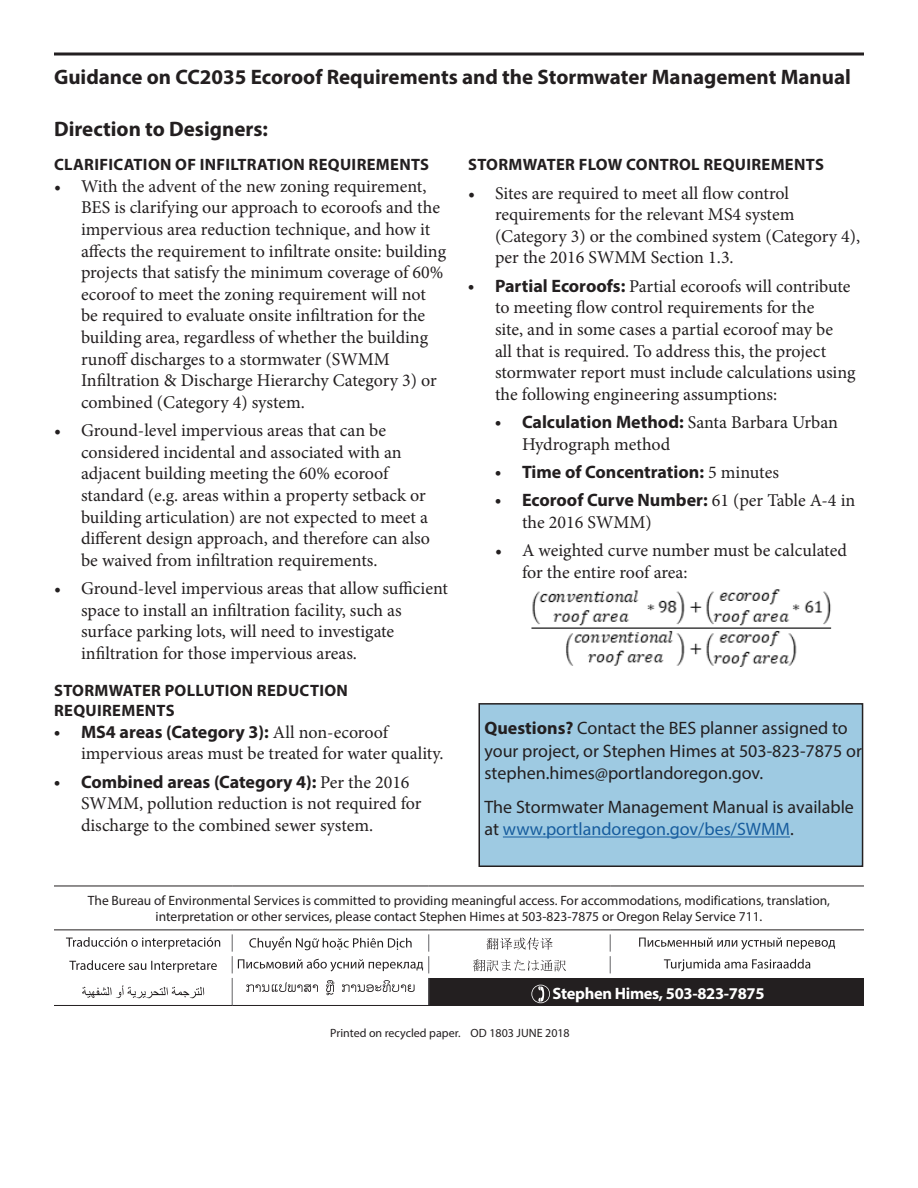
<style>
.page{position:relative;width:918px;height:1188px;background:#fff}
.page>*{position:absolute;margin:0;border:0;box-sizing:border-box;transform-origin:0 0}
.Header_2{font:700 21px "Myriad Pro";color:#231f20}
.t1{font:18px/21.6px "Minion Pro";color:#231f20}
.t2{font:18px/22.5px "Myriad Pro";color:#231f20}
.t3{font:700 18px "Myriad Pro";color:#231f20}
.Header_3{font:700 16.5px/19.8px "Myriad Pro";letter-spacing:.02em;color:#231f20}
.tran2{font:700 16.5px "Myriad Pro";letter-spacing:-.02em;color:#fff}
.tran2-2{font:13.5px/16.5px "Myriad Pro";color:#231f20;text-align:center}
.FinePrint{font:12px "Myriad Pro";color:#231f20}
.s1{font-family:"Myriad Pro";font-weight:700}
.s2{font-family:"Minion Pro";font-weight:400}
.s3{font-weight:700}
.s4{color:#175d9e}
</style>
<div class="page">
<svg style="left:54px;top:52px;width:810px;height:4px;background:#595657"></svg>
<img style="left:531px;top:589px;width:301px;height:78px">
<div style="left:429px;top:978px;width:435px;height:27px;background:#231f20"></div>
<svg style="left:610px;top:934px;width:1px;height:39px"></svg>
<hr style="left:54px;top:930px;width:178px;height:1px;background:#231f20">
<hr style="left:232px;top:930px;width:197px;height:1px;background:#231f20">
<hr style="left:429px;top:930px;width:181px;height:1px;background:#231f20">
<hr style="left:610px;top:930px;width:254px;height:1px;background:#231f20">
<hr style="left:54px;top:886px;width:178px;height:1px;background:#231f20">
<hr style="left:232px;top:886px;width:197px;height:1px;background:#231f20">
<hr style="left:429px;top:886px;width:181px;height:1px;background:#231f20">
<hr style="left:610px;top:886px;width:254px;height:1px;background:#231f20">
<hr style="left:54px;top:1005px;width:178px;height:1px;background:#231f20">
<hr style="left:232px;top:1005px;width:197px;height:1px;background:#231f20">
<hr style="left:429px;top:1005px;width:181px;height:1px;background:#231f20">
<hr style="left:610px;top:1005px;width:254px;height:1px;background:#231f20">
<svg style="left:66px;top:937px;width:154px;height:12px"></svg>
<svg style="left:486px;top:938px;width:67px;height:12px"></svg>
<svg style="left:639px;top:937px;width:196px;height:13px"></svg>
<svg style="left:69px;top:960px;width:148px;height:13px"></svg>
<svg style="left:473px;top:959px;width:93px;height:13px"></svg>
<svg style="left:664px;top:959px;width:146px;height:12px"></svg>
<svg style="left:82px;top:985px;width:122px;height:13px"></svg>
<svg style="left:232px;top:934px;width:197px;height:71px"></svg>
<svg style="left:531px;top:985px;width:19px;height:18px"></svg>
<div style="left:479px;top:704px;width:384px;height:162px;background:#9ecae2"></div>
<div style="left:478px;top:703px;width:385px;height:164px;border:2px solid #231f20"></div>
<hr style="left:503px;top:837px;width:287px;height:1px;background:#175d9e">
<p class="Header_2" style="left:54px;top:63px;width:799px">Guidance on CC2035 Ecoroof Requirements and the Stormwater Management Manual</p>
<p class="Header_2" style="left:54px;top:115px;width:216px">Direction to Designers:</p>
<p class="Header_3" style="left:54px;top:154px;width:377px">CLARIFICATION OF INFILTRATION REQUIREMENTS</p>
<p class="t1" style="left:81px;top:175px;width:367px;text-indent:-27px">• With the advent of the new zoning requirement, BES is clarifying our approach to ecoroofs and the impervious area reduction technique, and how it affects the requirement to infiltrate onsite: building projects that satisfy the minimum coverage of 60% ecoroof to meet the zoning requirement will not be required to evaluate onsite infiltration for the building area, regardless of whether the building runoff discharges to a stormwater (SWMM Infiltration &amp; Discharge Hierarchy Category 3) or combined (Category 4) system.</p>
<p class="t1" style="left:81px;top:420px;width:351px;text-indent:-27px">• Ground-level impervious areas that can be considered incidental and associated with an adjacent building meeting the 60% ecoroof standard (e.g. areas within a property setback or building articulation) are not expected to meet a different design approach, and therefore can also be waived from infiltration requirements.</p>
<p class="t1" style="left:81px;top:578px;width:368px;text-indent:-27px">• Ground-level impervious areas that allow sufficient space to install an infiltration facility, such as surface parking lots, will need to investigate infiltration for those impervious areas.</p>
<p class="Header_3" style="left:54px;top:680px;width:295px">STORMWATER POLLUTION REDUCTION<br>REQUIREMENTS</p>
<p class="t1" style="left:81px;top:721px;width:364px;text-indent:-27px"><span class="s1">• MS4 areas (Category 3):</span> All non-ecoroof impervious areas must be treated for water quality.</p>
<p class="t1" style="left:81px;top:771px;width:342px;text-indent:-27px"><span class="s1">• Combined areas (Category 4):</span> Per the 2016<br>SWMM, pollution reduction is not required for discharge to the combined sewer system.</p>
<p class="Header_3" style="left:468px;top:154px;width:357px">STORMWATER FLOW CONTROL REQUIREMENTS</p>
<p class="t1" style="left:495px;top:182px;width:367px;text-indent:-27px">• Sites are required to meet all flow control requirements for the relevant MS4 system (Category 3) or the combined system (Category 4), per the 2016 SWMM Section 1.3.</p>
<p class="t1" style="left:495px;top:275px;width:362px;text-indent:-27px"><span class="s1">• Partial Ecoroofs:</span> Partial ecoroofs will contribute to meeting flow control requirements for the<br>site, and in some cases a partial ecoroof may be<br>all that is required. To address this, the project stormwater report must include calculations using the following engineering assumptions:</p>
<p class="t1" style="left:522px;top:412px;width:318px;text-indent:-27px"><span class="s1">• Calculation Method:</span> Santa Barbara Urban<br>Hydrograph method</p>
<p class="t3" style="left:495px;top:460px;width:285px">• Time of Concentration: <span class="s2">5 minutes</span></p>
<p class="t1" style="left:522px;top:490px;width:335px;text-indent:-27px"><span class="s1">• Ecoroof Curve Number:</span> 61 (per Table A-4 in the 2016 SWMM)</p>
<p class="t1" style="left:522px;top:540px;width:326px;text-indent:-27px">• A weighted curve number must be calculated for the entire roof area:</p>
<p class="t2" style="left:484px;top:717px;width:379px"><span class="s3">Questions?</span> Contact the BES planner assigned to your project, or Stephen Himes at 503-823-7875 or stephen.himes@portlandoregon.gov.</p>
<p class="t2" style="left:484px;top:795px;width:371px">The Stormwater Management Manual is available at <span class="s4">www.portlandoregon.gov/bes/SWMM</span>.</p>
<p class="tran2-2" style="left:88px;top:892px;width:744px">The Bureau of Environmental Services is committed to providing meaningful access. For accommodations, modifications, translation, interpretation or other services, please contact Stephen Himes at 503-823-7875 or Oregon Relay Service 711.</p>
<p class="tran2" style="left:553px;top:982px;width:213px">Stephen Himes, 503-823-7875</p>
<p class="FinePrint" style="left:330px;top:1026px;width:241px">Printed on recycled paper. OD 1803 JUNE 2018</p>
</div>
